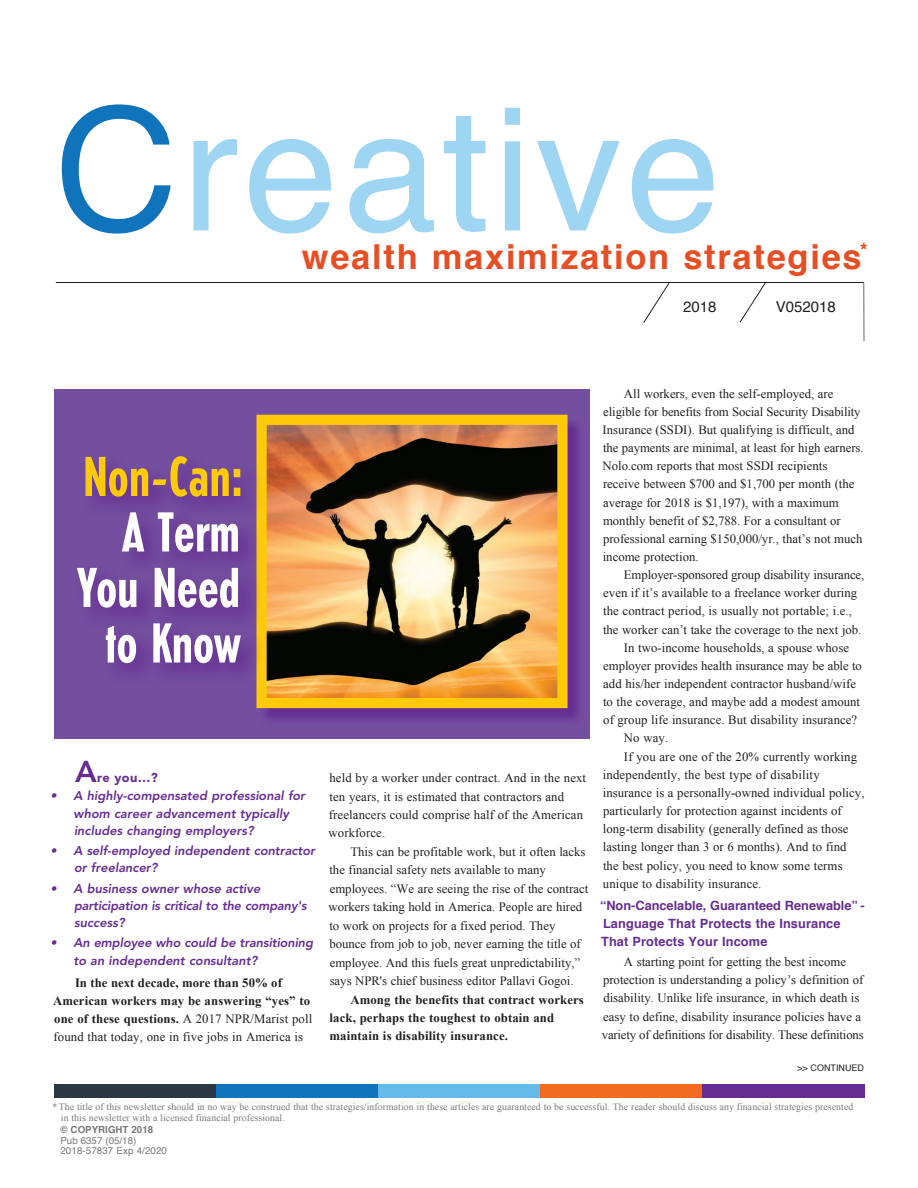
<style>
.page{position:relative;width:918px;height:1188px;background:#fff}
.page>*{position:absolute;margin:0;border:0;box-sizing:border-box;transform-origin:0 0}
.t1{font:171px "Helvetica";letter-spacing:.025em;color:#9ed5f3}
.t2{font:700 condensed 55.5px/55.5px "Erbar";color:#feca0a;text-align:right}
.t3{font:700 condensed 55.5px "Erbar";color:#fff}
.t4{font:700 34.5px "Helvetica";letter-spacing:.05em;color:#e64e24}
.t5{font:800 30px "Avenir";color:#652d91}
.t6{font:700 19.5px "Helvetica";color:#e64e24}
.t7{font:15px "Helvetica";color:#231f20}
.t8{font:12.75px/18.1px "Times New Roman";color:#231f20}
.t9{font:italic 800 12.75px/17.2px "Avenir";color:#652d91}
.t10{font:700 12.75px/18px "Times New Roman";letter-spacing:.01em;color:#231f20}
.t11{font:700 12.75px/18px "Helvetica";letter-spacing:.01em;color:#652d91}
.t12{font:900 12.75px "Avenir";color:#652d91}
.t13{font:9.75px "Times New Roman";letter-spacing:.01em;color:#76787b}
.t14{font:9.75px "Helvetica";letter-spacing:.01em;color:#76787b}
.t15{font:700 9.75px "Helvetica";color:#76787b}
.t16{font:9px "Helvetica";color:#231f20}
.s1{color:#1074bc}
.s2{color:#fff}
.s3{font-weight:400}
</style>
<div class="page">
<div style="left:54px;top:1085px;width:162px;height:13px;background:#2b3743"></div>
<div style="left:216px;top:1085px;width:162px;height:13px;background:#1074bc"></div>
<div style="left:378px;top:1085px;width:162px;height:13px;background:#64bae9"></div>
<div style="left:540px;top:1085px;width:162px;height:13px;background:#f36a21"></div>
<div style="left:702px;top:1085px;width:162px;height:13px;background:#652d91"></div>
<hr style="left:56px;top:282px;width:808px;height:1px;background:#231f20">
<svg style="left:643px;top:283px;width:27px;height:40px"></svg>
<svg style="left:739px;top:283px;width:27px;height:40px"></svg>
<hr style="left:863px;top:283px;width:2px;height:58px;background:#231f20">
<div style="left:54px;top:389px;width:536px;height:350px;background:#744e9f"></div>
<svg style="left:258px;top:422px;width:321px;height:298px;fill:#673393"></svg>
<img style="left:267px;top:426px;width:290px;height:271px">
<div style="left:256px;top:415px;width:312px;height:293px;border:10px solid #feca0a"></div>
<div style="left:73px;top:452px;width:191px;height:234px;background:#652d91;opacity:.86"></div>
<p class="t1" style="left:54px;top:39px;width:668px"><span class="s1">C</span>reative</p>
<p class="t6" style="left:860px;top:235px;width:9px">*</p>
<p class="t4" style="left:302px;top:229px;width:562px">wealth maximization strategies</p>
<p class="t7" style="left:683px;top:295px;width:35px">2018</p>
<p class="t7" style="left:776px;top:295px;width:62px">V052018</p>
<p class="t2" style="left:83px;top:449px;width:162px">Non-Can:<br><span class="s2">A Term</span></p>
<p class="t3" style="left:78px;top:555px;width:164px">You Need</p>
<p class="t3" style="left:105px;top:611px;width:137px">to Know</p>
<p class="t5" style="left:75px;top:754px;width:23px">A</p>
<p class="t12" style="left:97px;top:770px;width:62px">re you…?</p>
<p class="t9" style="left:74px;top:787px;width:233px;text-indent:-23px">• A highly-compensated professional for whom career advancement typically includes changing employers?</p>
<p class="t9" style="left:74px;top:842px;width:243px;text-indent:-24px">• A self-employed independent contractor or freelancer?</p>
<p class="t9" style="left:74px;top:880px;width:234px;text-indent:-24px">• A business owner whose active participation is critical to the company's success?</p>
<p class="t9" style="left:73px;top:934px;width:241px;text-indent:-23px">• An employee who could be transitioning to an independent consultant?</p>
<p class="t10" style="left:53px;top:974px;width:261px;text-indent:22px">In the next decade, more than 50% of American workers may be answering “yes” to one of these questions. <span class="s3">A 2017 NPR/Marist poll found that today, one in five jobs in America is</span></p>
<p class="t8" style="left:329px;top:768px;width:259px">held by a worker under contract. And in the next ten years, it is estimated that contractors and freelancers could comprise half of the American workforce.</p>
<p class="t8" style="left:329px;top:842px;width:261px;text-indent:22px">This can be profitable work, but it often lacks the financial safety nets available to many employees. “We are seeing the rise of the contract workers taking hold in America. People are hired to work on projects for a fixed period. They bounce from job to job, never earning the title of employee. And this fuels great unpredictability,” says NPR's chief business editor Pallavi Gogoi.</p>
<p class="t10" style="left:329px;top:990px;width:256px;line-height:18.5px;text-indent:21px">Among the benefits that contract workers lack, perhaps the toughest to obtain and maintain is disability insurance.</p>
<p class="t8" style="left:603px;top:384px;width:263px;text-indent:21px">All workers, even the self-employed, are eligible for benefits from Social Security Disability Insurance (SSDI). But qualifying is difficult, and the payments are minimal, at least for high earners.<br>Nolo.com reports that most SSDI recipients receive between $700 and $1,700 per month (the average for 2018 is $1,197), with a maximum monthly benefit of $2,788. For a consultant or professional earning $150,000/yr., that’s not much income protection.</p>
<p class="t8" style="left:603px;top:566px;width:263px;text-indent:21px">Employer-sponsored group disability insurance, even if it’s available to a freelance worker during the contract period, is usually not portable; i.e., the worker can’t take the coverage to the next job.</p>
<p class="t8" style="left:603px;top:638px;width:261px;text-indent:21px">In two-income households, a spouse whose employer provides health insurance may be able to add his/her independent contractor husband/wife to the coverage, and maybe add a modest amount of group life insurance. But disability insurance?</p>
<p class="t8" style="left:624px;top:729px;width:46px">No way.</p>
<p class="t8" style="left:603px;top:747px;width:263px;text-indent:21px">If you are one of the 20% currently working independently, the best type of disability insurance is a personally-owned individual policy, particularly for protection against incidents of long-term disability (generally defined as those lasting longer than 3 or 6 months). And to find the best policy, you need to know some terms unique to disability insurance.</p>
<p class="t11" style="left:600px;top:897px;width:266px">“Non-Cancelable, Guaranteed Renewable” -<br>Language That Protects the Insurance<br>That Protects Your Income</p>
<p class="t8" style="left:602px;top:952px;width:263px;text-align:center">A starting point for getting the best income protection is understanding a policy’s definition of disability. Unlike life insurance, in which death is easy to define, disability insurance policies have a variety of definitions for disability. These definitions</p>
<p class="t16" style="left:797px;top:1061px;width:68px">&gt;&gt; CONTINUED</p>
<p class="t13" style="left:53px;top:1100px;width:802px">* The title of this newsletter should in no way be construed that the strategies/information in these articles are guaranteed to be successful. The reader should discuss any financial strategies presented</p>
<p class="t13" style="left:61px;top:1111px;width:225px">in this newsletter with a licensed financial professional.</p>
<p class="t15" style="left:60px;top:1122px;width:94px">© COPYRIGHT 2018</p>
<p class="t14" style="left:60px;top:1133px;width:77px">Pub 6357 (05/18)</p>
<p class="t14" style="left:60px;top:1143px;width:108px">2018-57837 Exp 4/2020</p>
</div>
